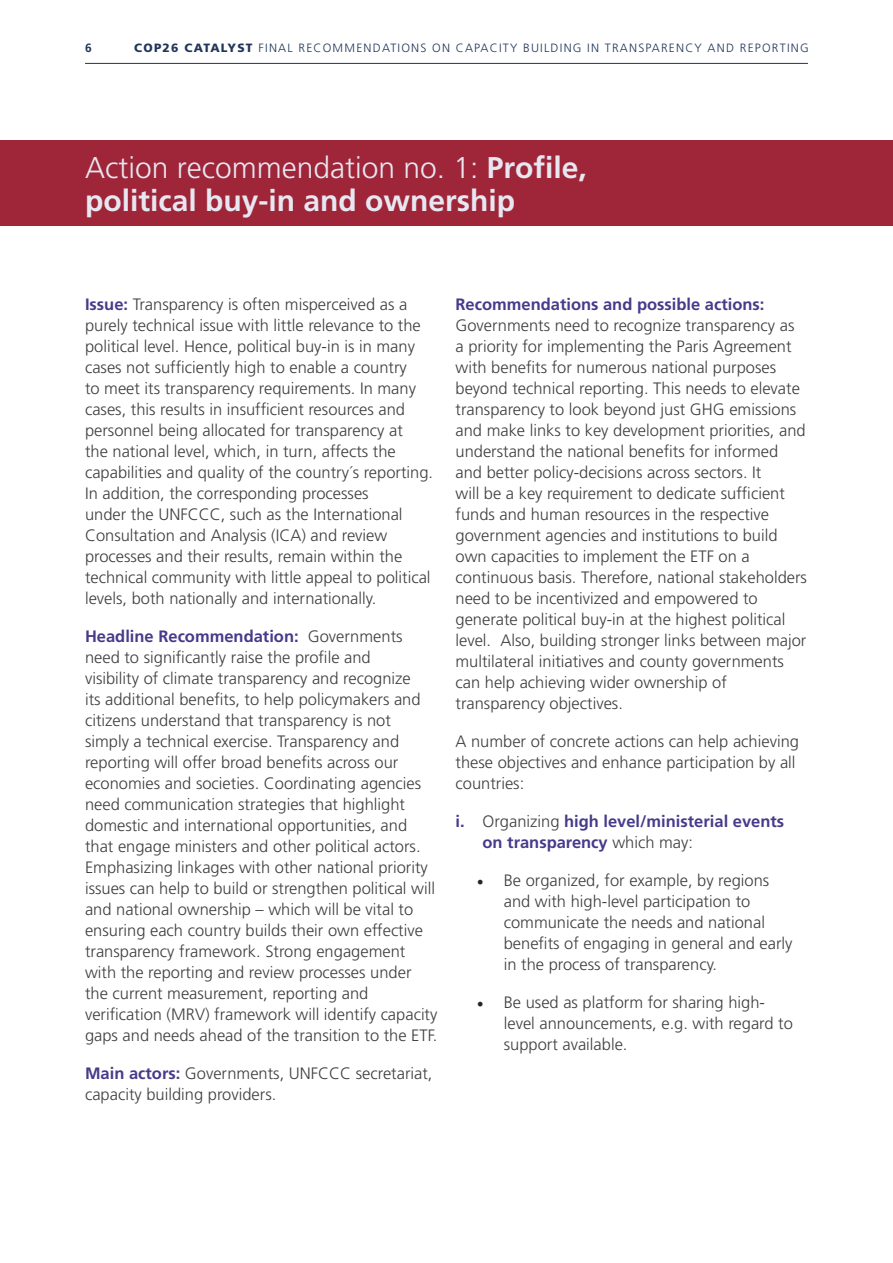
<style>
.page{position:relative;width:893px;height:1263px;background:#fff}
.page>*{position:absolute;margin:0;border:0;box-sizing:border-box;transform-origin:0 0}
.t1{font:700 30px/33px "Frutiger";color:#e7e7f2}
.t2{font:300 16.5px/21px "Frutiger";color:#3f3e40}
.t3{font:700 16.5px/21px "Frutiger";color:#463b8a}
.t4{font:300 12px "Frutiger";letter-spacing:.1em;color:#21365b}
.t5{font:700 12px "Frutiger";color:#21365b}
.s1{font-weight:900}
.s2{font-weight:300}
.s3{font-weight:700;color:#463b8a}
.s4{font-weight:300;color:#3f3e40}
.s5{font-family:"Minion Pro";font-weight:400;font-size:18px;color:#252527}
</style>
<div class="page">
<hr style="left:85px;top:63px;width:723px;height:1px;background:#21365b">
<div style="left:0;top:140px;width:893px;height:85px;background:#9f2639"></div>
<p class="t5" style="left:85px;top:41px;width:8px">6</p>
<p class="t4" style="left:134px;top:41px;width:676px"><span class="s1">COP26 CATALYST</span> FINAL RECOMMENDATIONS ON CAPACITY BUILDING IN TRANSPARENCY AND REPORTING</p>
<h1 class="t1" style="left:85px;top:151px;width:503px"><span class="s2">Action recommendation no. 1:</span> Profile, political buy-in and ownership</h1>
<p class="t2" style="left:85px;top:294px;width:350px"><span class="s3">Issue:</span> Transparency is often misperceived as a purely technical issue with little relevance to the political level. Hence, political buy-in is in many cases not sufficiently high to enable a country<br>to meet its transparency requirements. In many cases, this results in insufficient resources and personnel being allocated for transparency at<br>the national level, which, in turn, affects the capabilities and quality of the country´s reporting.<br>In addition, the corresponding processes<br>under the UNFCCC, such as the International Consultation and Analysis (ICA) and review processes and their results, remain within the technical community with little appeal to political levels, both nationally and internationally.</p>
<p class="t2" style="left:85px;top:626px;width:354px"><span class="s3">Headline Recommendation:</span> Governments need to significantly raise the profile and<br>visibility of climate transparency and recognize<br>its additional benefits, to help policymakers and citizens understand that transparency is not simply a technical exercise. Transparency and reporting will offer broad benefits across our economies and societies. Coordinating agencies need communication strategies that highlight domestic and international opportunities, and that engage ministers and other political actors.<br>Emphasizing linkages with other national priority issues can help to build or strengthen political will and national ownership – which will be vital to ensuring each country builds their own effective transparency framework. Strong engagement with the reporting and review processes under the current measurement, reporting and verification (MRV) framework will identify capacity gaps and needs ahead of the transition to the ETF.</p>
<p class="t2" style="left:85px;top:1063px;width:349px"><span class="s3">Main actors:</span> Governments, UNFCCC secretariat, capacity building providers.</p>
<p class="t3" style="left:455px;top:294px;width:310px">Recommendations and possible actions:</p>
<p class="t2" style="left:455px;top:315px;width:353px">Governments need to recognize transparency as<br>a priority for implementing the Paris Agreement with benefits for numerous national purposes beyond technical reporting. This needs to elevate transparency to look beyond just GHG emissions and make links to key development priorities, and understand the national benefits for informed and better policy-decisions across sectors. It<br>will be a key requirement to dedicate sufficient funds and human resources in the respective government agencies and institutions to build own capacities to implement the ETF on a continuous basis. Therefore, national stakeholders need to be incentivized and empowered to generate political buy-in at the highest political level. Also, building stronger links between major multilateral initiatives and county governments can help achieving wider ownership of transparency objectives.</p>
<p class="t2" style="left:455px;top:731px;width:345px">A number of concrete actions can help achieving these objectives and enhance participation by all countries:</p>
<p class="t3" style="left:482px;top:811px;width:303px;text-indent:-27px">i. <span class="s4">Organizing</span> high level/ministerial events on transparency <span class="s4">which may:</span></p>
<p class="t2" style="left:504px;top:870px;width:290px;text-indent:-27px"><span class="s5">•</span> Be organized, for example, by regions and with high-level participation to communicate the needs and national benefits of engaging in general and early in the process of transparency.</p>
<p class="t2" style="left:504px;top:992px;width:291px;text-indent:-27px"><span class="s5">•</span> Be used as platform for sharing high&shy;level announcements, e.g. with regard to support available.</p>
</div>
